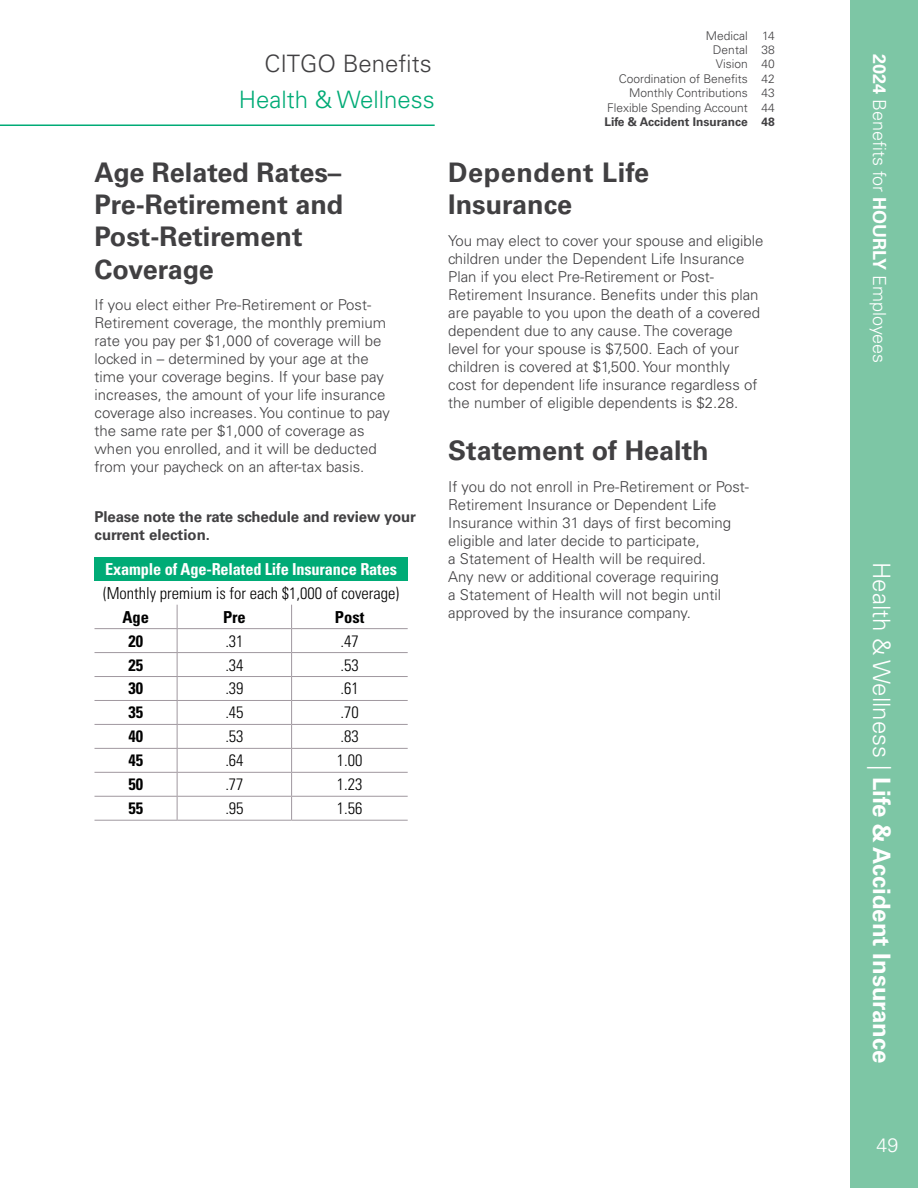
<style>
.page{position:relative;width:918px;height:1188px;background:#fff}
.page>*{position:absolute;margin:0;border:0;box-sizing:border-box;transform-origin:0 0}
.t1{font:700 27px/32.4px "Univers LT Std";color:#414042}
.t2{font:700 27px/32.4px "Univers LT Std";letter-spacing:.02em;color:#414042}
.t3{font:700 24px "Univers LT Std";color:#fff}
.t4{font:300 24px "Univers LT Std";color:#00ab76}
.t5{font:300 24px "Univers LT Std";color:#414042}
.t6{font:300 19.5px "Univers LT Std";color:#fff}
.t7{font:300 18px "Univers LT Std";color:#fff}
.t8{font:300 condensed 16.5px "Univers LT Std";color:#000}
.t9{font:700 condensed 16.5px "Univers LT Std";letter-spacing:-.01em;color:#fff}
.t10{font:700 condensed 16.5px "Univers LT Std";color:#000}
.t11{font:300 15px/18px "Univers LT Std";color:#414042}
.t12{font:700 15px/18px "Univers LT Std";letter-spacing:-.01em;color:#414042}
.t13{font:300 12px/14.4px "Univers LT Std";color:#414042;text-align:right}
.t14{font:700 12px "Univers LT Std";color:#414042}
.s1{font-weight:700}
.s2{font-weight:300}
</style>
<div class="page">
<div style="left:850px;top:0;width:68px;height:1188px;background:#7dc6a5"></div>
<hr style="left:0;top:124px;width:435px;height:2px;background:#00ab76">
<div style="left:94px;top:557px;width:314px;height:24px;background:#00ab76"></div>
<hr style="left:94px;top:628px;width:83px;height:1px;background:#a0989f">
<hr style="left:177px;top:628px;width:115px;height:1px;background:#a0989f">
<hr style="left:292px;top:628px;width:116px;height:1px;background:#a0989f">
<hr style="left:94px;top:652px;width:83px;height:1px;background:#a0989f">
<hr style="left:177px;top:652px;width:115px;height:1px;background:#a0989f">
<hr style="left:292px;top:652px;width:116px;height:1px;background:#a0989f">
<hr style="left:94px;top:676px;width:83px;height:1px;background:#a0989f">
<hr style="left:177px;top:676px;width:115px;height:1px;background:#a0989f">
<hr style="left:292px;top:676px;width:116px;height:1px;background:#a0989f">
<hr style="left:94px;top:700px;width:83px;height:1px;background:#a0989f">
<hr style="left:177px;top:700px;width:115px;height:1px;background:#a0989f">
<hr style="left:292px;top:700px;width:116px;height:1px;background:#a0989f">
<hr style="left:94px;top:724px;width:83px;height:1px;background:#a0989f">
<hr style="left:177px;top:724px;width:115px;height:1px;background:#a0989f">
<hr style="left:292px;top:724px;width:116px;height:1px;background:#a0989f">
<hr style="left:94px;top:748px;width:83px;height:1px;background:#a0989f">
<hr style="left:177px;top:748px;width:115px;height:1px;background:#a0989f">
<hr style="left:292px;top:748px;width:116px;height:1px;background:#a0989f">
<hr style="left:94px;top:772px;width:83px;height:1px;background:#a0989f">
<hr style="left:177px;top:772px;width:115px;height:1px;background:#a0989f">
<hr style="left:292px;top:772px;width:116px;height:1px;background:#a0989f">
<hr style="left:94px;top:796px;width:83px;height:1px;background:#a0989f">
<hr style="left:177px;top:796px;width:115px;height:1px;background:#a0989f">
<svg style="left:177px;top:605px;width:1px;height:215px"></svg>
<hr style="left:292px;top:796px;width:116px;height:1px;background:#a0989f">
<svg style="left:291px;top:605px;width:1px;height:215px"></svg>
<hr style="left:94px;top:820px;width:83px;height:1px;background:#a0989f">
<hr style="left:177px;top:820px;width:115px;height:1px;background:#a0989f">
<hr style="left:292px;top:820px;width:116px;height:1px;background:#a0989f">
<h2 class="t5" style="left:265px;top:49px;width:169px">CITGO Benefits</h2>
<h2 class="t4" style="left:239px;top:85px;width:197px">Health &amp; Wellness</h2>
<h1 class="t1" style="left:94px;top:156px;width:250px">Age Related Rates–<br>Pre-Retirement and<br>Post-Retirement<br>Coverage</h1>
<p class="t11" style="left:94px;top:296px;width:297px">If you elect either Pre-Retirement or Post-Retirement coverage, the monthly premium rate you pay per $1,000 of coverage will be locked in – determined by your age at the time your coverage begins. If your base pay increases, the amount of your life insurance coverage also increases. You continue to pay the same rate per $1,000 of coverage as when you enrolled, and it will be deducted from your paycheck on an after-tax basis.</p>
<p class="t12" style="left:94px;top:508px;width:323px">Please note the rate schedule and review your current election.</p>
<p class="t9" style="left:105px;top:559px;width:293px">Example of Age-Related Life Insurance Rates</p>
<p class="t8" style="left:103px;top:583px;width:297px">(Monthly premium is for each $1,000 of coverage)</p>
<p class="t10" style="left:123px;top:607px;width:28px">Age</p>
<p class="t10" style="left:223px;top:607px;width:24px">Pre</p>
<p class="t10" style="left:335px;top:607px;width:31px">Post</p>
<p class="t10" style="left:128px;top:631px;width:16px">20</p>
<p class="t8" style="left:225px;top:631px;width:19px">.31</p>
<p class="t8" style="left:340px;top:631px;width:20px">.47</p>
<p class="t10" style="left:128px;top:655px;width:16px">25</p>
<p class="t8" style="left:225px;top:655px;width:19px">.34</p>
<p class="t8" style="left:340px;top:655px;width:20px">.53</p>
<p class="t10" style="left:128px;top:678px;width:16px">30</p>
<p class="t8" style="left:225px;top:679px;width:19px">.39</p>
<p class="t8" style="left:340px;top:679px;width:20px">.61</p>
<p class="t10" style="left:128px;top:702px;width:16px">35</p>
<p class="t8" style="left:225px;top:703px;width:19px">.45</p>
<p class="t8" style="left:340px;top:703px;width:20px">.70</p>
<p class="t10" style="left:128px;top:726px;width:16px">40</p>
<p class="t8" style="left:225px;top:727px;width:19px">.53</p>
<p class="t8" style="left:340px;top:727px;width:20px">.83</p>
<p class="t10" style="left:128px;top:750px;width:16px">45</p>
<p class="t8" style="left:225px;top:751px;width:19px">.64</p>
<p class="t8" style="left:337px;top:751px;width:27px">1.00</p>
<p class="t10" style="left:128px;top:774px;width:16px">50</p>
<p class="t8" style="left:225px;top:774px;width:19px">.77</p>
<p class="t8" style="left:337px;top:774px;width:27px">1.23</p>
<p class="t10" style="left:128px;top:798px;width:16px">55</p>
<p class="t8" style="left:225px;top:798px;width:19px">.95</p>
<p class="t8" style="left:337px;top:798px;width:27px">1.56</p>
<p class="t13" style="left:607px;top:28px;width:142px">Medical<br>Dental<br>Vision<br>Coordination of Benefits<br>Monthly Contributions<br>Flexible Spending Account</p>
<p class="t14" style="left:604px;top:115px;width:145px">Life &amp; Accident Insurance</p>
<p class="t13" style="left:762px;top:28px;width:15px;text-align:justify">14<br>38<br>40<br>42<br>43<br>44</p>
<p class="t14" style="left:762px;top:115px;width:15px">48</p>
<h1 class="t2" style="left:448px;top:156px;width:202px">Dependent Life<br>Insurance</h1>
<p class="t11" style="left:448px;top:231px;width:317px">You may elect to cover your spouse and eligible children under the Dependent Life Insurance Plan if you elect Pre-Retirement or Post-Retirement Insurance. Benefits under this plan are payable to you upon the death of a covered dependent due to any cause. The coverage level for your spouse is $7,500. Each of your children is covered at $1,500. Your monthly<br>cost for dependent life insurance regardless of the number of eligible dependents is $2.28.</p>
<h1 class="t1" style="left:448px;top:435px;width:262px">Statement of Health</h1>
<p class="t11" style="left:448px;top:477px;width:302px">If you do not enroll in Pre-Retirement or Post-Retirement Insurance or Dependent Life Insurance within 31 days of first becoming eligible and later decide to participate,<br>a Statement of Health will be required.<br>Any new or additional coverage requiring<br>a Statement of Health will not begin until approved by the insurance company.</p>
<p class="t7" style="left:891px;top:54px;width:311px;rotate:90deg"><span class="s1">2024</span> Benefits for <span class="s1">HOURLY</span> Employees</p>
<h2 class="t3" style="left:896px;top:562px;width:503px;rotate:90deg"><span class="s2">Health &amp; Wellness |</span> Life &amp; Accident Insurance</h2>
<h3 class="t6" style="left:877px;top:1133px;width:23px">49</h3>
</div>
